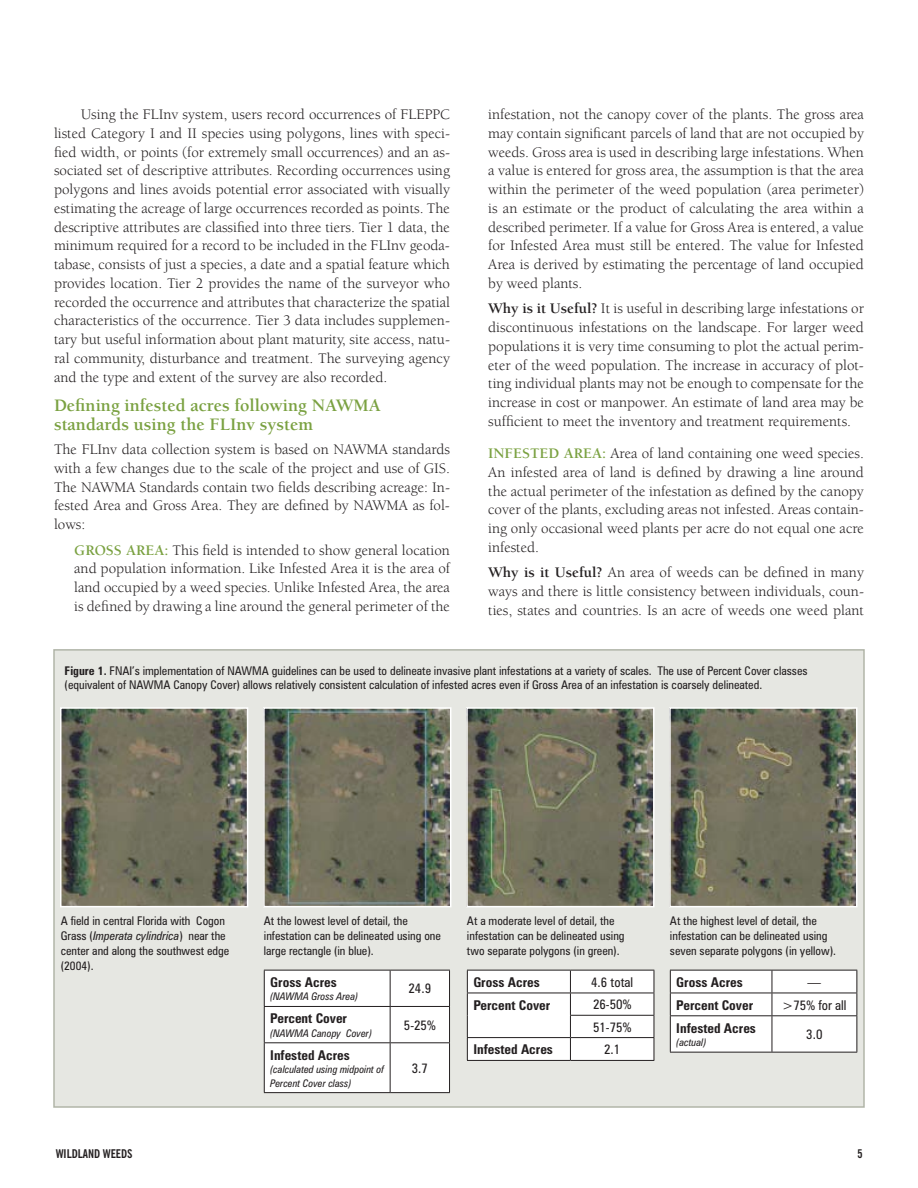
<style>
.page{position:relative;width:918px;height:1188px;background:#fff}
.page>*{position:absolute;margin:0;border:0;box-sizing:border-box;transform-origin:0 0}
.t1{font:700 18px/18.8px "Berkeley";color:#7aa141}
.t2{font:15px/18.8px "Berkeley";color:#231f20;text-align:justify}
.t3{font:700 15px "Berkeley";color:#7aa141}
.t4{font:700 condensed 13.5px "Zurich BT";color:#231f20}
.t5{font:condensed 13.5px/22.4px "Zurich BT";color:#231f20}
.t6{font:condensed 12px/15px "Zurich BT";color:#231f20}
.t7{font:700 condensed 12px "News Gothic BT";color:#231f20}
.t8{font:italic condensed 10.5px/13.5px "Zurich BT";color:#231f20}
.s1{font-weight:700;color:#7aa141}
.s2{font-weight:700}
.s3{font-style:italic}
</style>
<div class="page">
<div style="left:53px;top:649px;width:812px;height:459px;background:#e6e7e2;border:2px solid #b1b5a8"></div>
<img style="left:63px;top:710px;width:182px;height:194px">
<div style="left:60px;top:707px;width:188px;height:200px;border:2px solid #fff"></div>
<svg style="left:467px;top:970px;width:188px;height:90px;background:#f3f3f3"></svg>
<hr style="left:467px;top:1060px;width:103px;height:1px;background:#231f20">
<hr style="left:570px;top:1060px;width:84px;height:1px;background:#231f20">
<img style="left:469px;top:710px;width:183px;height:194px">
<div style="left:466px;top:707px;width:189px;height:200px;border:2px solid #fff"></div>
<div style="left:265px;top:971px;width:184px;height:121px;background:#fff"></div>
<hr style="left:264px;top:970px;width:126px;height:1px;background:#231f20">
<hr style="left:264px;top:971px;width:1px;height:35px;background:#231f20">
<hr style="left:390px;top:970px;width:60px;height:1px;background:#231f20">
<hr style="left:390px;top:971px;width:1px;height:35px;background:#231f20">
<hr style="left:449px;top:971px;width:1px;height:35px;background:#231f20">
<hr style="left:264px;top:1006px;width:126px;height:1px;background:#231f20">
<hr style="left:264px;top:1007px;width:1px;height:35px;background:#231f20">
<hr style="left:390px;top:1006px;width:60px;height:1px;background:#231f20">
<hr style="left:390px;top:1007px;width:1px;height:35px;background:#231f20">
<hr style="left:449px;top:1007px;width:1px;height:35px;background:#231f20">
<hr style="left:264px;top:1042px;width:126px;height:1px;background:#231f20">
<hr style="left:264px;top:1043px;width:1px;height:49px;background:#231f20">
<hr style="left:390px;top:1042px;width:60px;height:1px;background:#231f20">
<hr style="left:390px;top:1043px;width:1px;height:49px;background:#231f20">
<hr style="left:449px;top:1043px;width:1px;height:49px;background:#231f20">
<hr style="left:264px;top:1092px;width:126px;height:1px;background:#231f20">
<hr style="left:390px;top:1092px;width:60px;height:1px;background:#231f20">
<img style="left:266px;top:710px;width:182px;height:194px">
<div style="left:263px;top:707px;width:188px;height:200px;border:2px solid #fff"></div>
<svg style="left:670px;top:970px;width:187px;height:82px;background:#f6f6f6"></svg>
<hr style="left:670px;top:1015px;width:102px;height:1px;background:#231f20">
<hr style="left:670px;top:1016px;width:1px;height:36px;background:#231f20">
<hr style="left:772px;top:1015px;width:85px;height:1px;background:#231f20">
<hr style="left:772px;top:1016px;width:1px;height:36px;background:#231f20">
<hr style="left:856px;top:1016px;width:1px;height:36px;background:#231f20">
<hr style="left:670px;top:1052px;width:102px;height:1px;background:#231f20">
<hr style="left:772px;top:1052px;width:85px;height:1px;background:#231f20">
<img style="left:672px;top:710px;width:183px;height:194px">
<div style="left:669px;top:707px;width:189px;height:200px;border:2px solid #fff"></div>
<p class="t2" style="left:54px;top:105px;width:398px;text-indent:27px">Using the FLInv system, users record occurrences of FLEPPC listed Category I and II species using polygons, lines with speci&shy;fied width, or points (for extremely small occurrences) and an as&shy;sociated set of descriptive attributes. Recording occurrences using polygons and lines avoids potential error associated with visually estimating the acreage of large occurrences recorded as points. The descriptive attributes are classified into three tiers. Tier 1 data, the minimum required for a record to be included in the FLInv geoda&shy;tabase, consists of just a species, a date and a spatial feature which provides location. Tier 2 provides the name of the surveyor who recorded the occurrence and attributes that characterize the spatial characteristics of the occurrence. Tier 3 data includes supplemen&shy;tary but useful information about plant maturity, site access, natu&shy;ral community, disturbance and treatment. The surveying agency and the type and extent of the survey are also recorded.</p>
<p class="t1" style="left:54px;top:396px;width:328px">Defining infested acres following NAWMA standards using the FLInv system</p>
<p class="t2" style="left:54px;top:440px;width:398px">The FLInv data collection system is based on NAWMA standards with a few changes due to the scale of the project and use of GIS.<br>The NAWMA Standards contain two fields describing acreage: In&shy;fested Area and Gross Area. They are defined by NAWMA as fol&shy;lows:</p>
<p class="t2" style="left:74px;top:541px;width:377px"><span class="s1">Gross Area :</span> This field is intended to show general location and population information. Like Infested Area it is the area of land occupied by a weed species. Unlike Infested Area, the area is defined by drawing a line around the general perimeter of the</p>
<p class="t2" style="left:488px;top:105px;width:377px">infestation, not the canopy cover of the plants. The gross area may contain significant parcels of land that are not occupied by weeds. Gross area is used in describing large infestations. When a value is entered for gross area, the assumption is that the area within the perimeter of the weed population (area perimeter) is an estimate or the product of calculating the area within a described perimeter. If a value for Gross Area is entered, a value for Infested Area must still be entered. The value for Infested Area is derived by estimating the percentage of land occupied by weed plants.</p>
<p class="t2" style="left:488px;top:300px;width:377px"><span class="s2">Why is it Useful?</span> It is useful in describing large infestations or discontinuous infestations on the landscape. For larger weed populations it is very time consuming to plot the actual perim&shy;eter of the weed population. The increase in accuracy of plot&shy;ting individual plants may not be enough to compensate for the increase in cost or manpower. An estimate of land area may be sufficient to meet the inventory and treatment requirements.</p>
<p class="t3" style="left:488px;top:445px;width:16px">Infested</p>
<p class="t2" style="left:488px;top:444px;width:377px;text-indent:75px"><span class="s1">Area :</span> Area of land containing one weed species.<br>An infested area of land is defined by drawing a line around the actual perimeter of the infestation as defined by the canopy cover of the plants, excluding areas not infested. Areas contain&shy;ing only occasional weed plants per acre do not equal one acre infested.</p>
<p class="t2" style="left:488px;top:564px;width:377px"><span class="s2">Why is it Useful?</span> An area of weeds can be defined in many ways and there is little consistency between individuals, coun&shy;ties, states and countries. Is an acre of weeds one weed plant</p>
<p class="t6" style="left:65px;top:663px;width:744px;line-height:14.4px"><span class="s2">Figure 1.</span> FNAI’s implementation of NAWMA guidelines can be used to delineate invasive plant infestations at a variety of scales. The use of Percent Cover classes (equivalent of NAWMA Canopy Cover) allows relatively consistent calculation of infested acres even if Gross Area of an infestation is coarsely delineated.</p>
<p class="t6" style="left:61px;top:914px;width:170px">A field in central Florida with Cogon<br>Grass (<span class="s3">Imperata cylindrica</span>) near the center and along the southwest edge (2004).</p>
<p class="t6" style="left:467px;top:914px;width:159px">At a moderate level of detail, the infestation can be delineated using two separate polygons (in green).</p>
<p class="t4" style="left:473px;top:974px;width:68px">Gross Acres</p>
<p class="t5" style="left:591px;top:971px;width:44px">4.6 total</p>
<p class="t4" style="left:473px;top:997px;width:78px">Percent Cover</p>
<p class="t5" style="left:593px;top:993px;width:40px">26-50%<br>51-75%</p>
<p class="t4" style="left:473px;top:1041px;width:81px">Infested Acres</p>
<p class="t5" style="left:604px;top:1038px;width:18px">2.1</p>
<p class="t6" style="left:264px;top:914px;width:179px">At the lowest level of detail, the infestation can be delineated using one large rectangle (in blue).</p>
<p class="t4" style="left:270px;top:974px;width:68px">Gross Acres</p>
<p class="t8" style="left:270px;top:990px;width:89px">(NAWMA Gross Area)</p>
<p class="t5" style="left:409px;top:977px;width:24px">24.9</p>
<p class="t4" style="left:270px;top:1010px;width:78px">Percent Cover</p>
<p class="t8" style="left:270px;top:1026px;width:103px">(NAWMA Canopy Cover)</p>
<p class="t5" style="left:404px;top:1014px;width:33px">5-25%</p>
<p class="t4" style="left:270px;top:1047px;width:81px">Infested Acres</p>
<p class="t8" style="left:270px;top:1063px;width:115px">(calculated using midpoint of<br>Percent Cover class)</p>
<p class="t5" style="left:412px;top:1057px;width:18px">3.7</p>
<p class="t6" style="left:670px;top:914px;width:168px">At the highest level of detail, the infestation can be delineated using seven separate polygons (in yellow).</p>
<p class="t4" style="left:676px;top:974px;width:68px">Gross Acres</p>
<p class="t5" style="left:808px;top:971px;width:15px">—</p>
<p class="t4" style="left:676px;top:997px;width:78px">Percent Cover</p>
<p class="t5" style="left:782px;top:993px;width:66px">&gt;75% for all</p>
<p class="t4" style="left:676px;top:1020px;width:81px">Infested Acres</p>
<p class="t8" style="left:676px;top:1036px;width:32px">(actual)</p>
<p class="t5" style="left:806px;top:1023px;width:18px">3.0</p>
<p class="t7" style="left:56px;top:1146px;width:78px">Wildland WEEDS</p>
<p class="t7" style="left:858px;top:1146px;width:7px">5</p>
</div>
